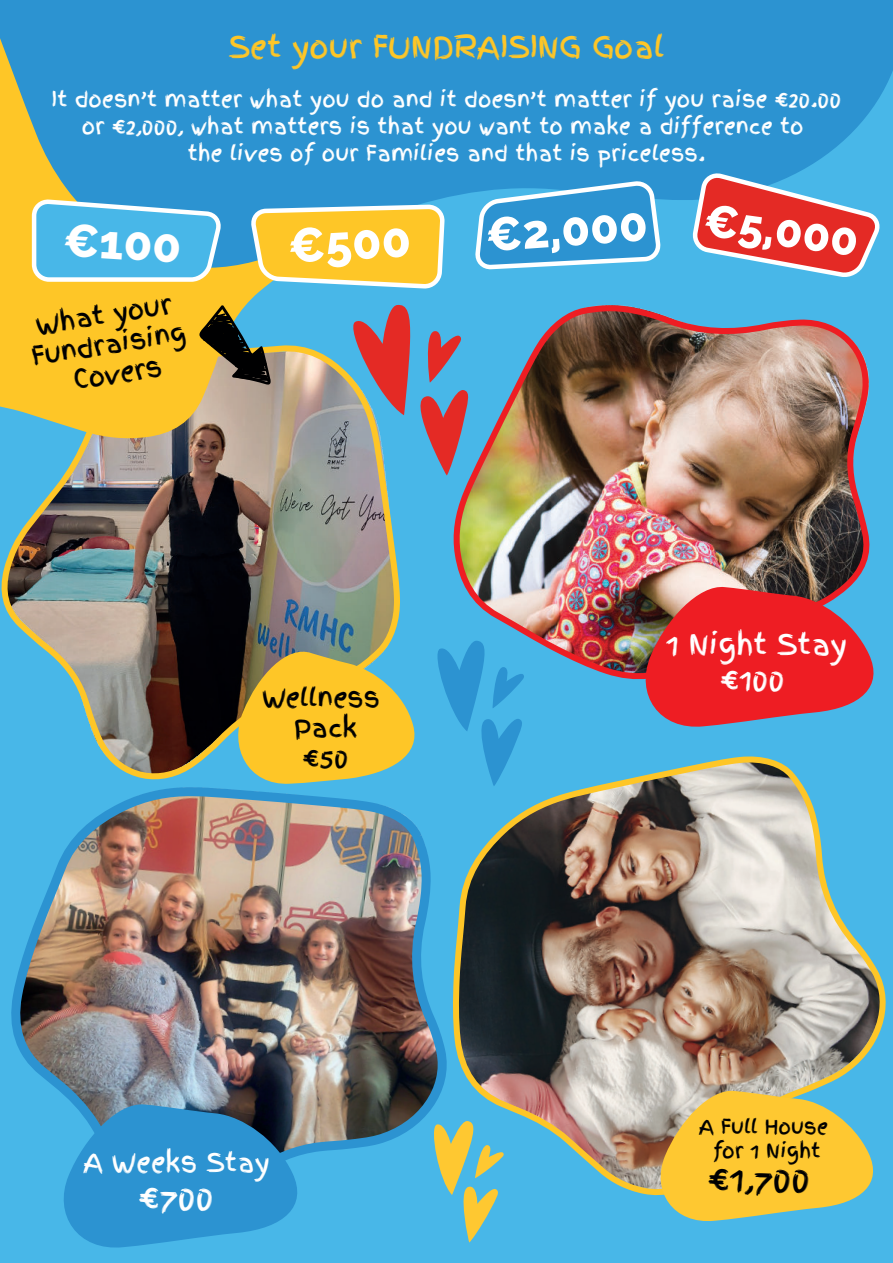
<style>
.page{position:relative;width:893px;height:1263px;background:#48b7e8}
.page>*{position:absolute;margin:0;border:0;box-sizing:border-box;transform-origin:0 0}
.t1{font:800 48px "Raleway";color:#fff}
.t2{font:800 46.95px "Raleway";color:#fff}
.t3{font:800 45.45px "Raleway";color:#fff}
.t4{font:36.6px "Finger Paint";color:#fff}
.t5{font:32.7px "Finger Paint";color:#000001}
.t6{font:31.5px "Finger Paint";color:#fff}
.t7{font:30px "Finger Paint";color:#fec627}
.t8{font:28.5px/35px "Finger Paint";color:#fff;text-align:center}
.t9{font:25.8px "Finger Paint";color:#fff}
.t10{font:25.5px/30px "Finger Paint";color:#000001;text-align:center}
.t11{font:25.35px/30px "Finger Paint";color:#000001;text-align:center}
.t12{font:21px/27px "Finger Paint";color:#fff;text-align:center}
.t13{font:19.8px/23.9px "Finger Paint";color:#000001;text-align:center}
</style>
<div class="page">
<img style="left:1px;top:363px;width:398px;height:403px">
<svg style="left:228px;top:644px;width:187px;height:122px;background:#cbb143"></svg>
<svg style="left:0;top:278px;width:337px;height:160px;background:#d7bc56"></svg>
<img style="left:116px;top:766px;width:276px;height:17px">
<img style="left:11px;top:783px;width:421px;height:370px">
<img style="left:432px;top:1012px;width:15px;height:96px">
<img style="left:453px;top:756px;width:433px;height:439px">
<svg style="left:0;top:0;width:893px;height:278px;background:#3797ca"></svg>
<svg style="left:651px;top:1088px;width:232px;height:133px"></svg>
<svg style="left:252px;top:206px;width:195px;height:85px;background:#e9cb57"></svg>
<svg style="left:476px;top:178px;width:188px;height:94px;background:#49a4d9"></svg>
<svg style="left:694px;top:174px;width:187px;height:102px"></svg>
<svg style="left:30px;top:201px;width:190px;height:83px"></svg>
<svg style="left:53px;top:1102px;width:255px;height:146px"></svg>
<svg style="left:344px;top:304px;width:104px;height:172px"></svg>
<svg style="left:199px;top:305px;width:72px;height:80px"></svg>
<img style="left:448px;top:305px;width:422px;height:375px">
<svg style="left:430px;top:640px;width:96px;height:147px"></svg>
<svg style="left:429px;top:1120px;width:76px;height:123px"></svg>
<svg style="left:635px;top:584px;width:239px;height:143px;background:#c63e48"></svg>
<h3 class="t7" style="left:229px;top:30px;width:437px">Set your FUNDRAISING Goal</h3>
<p class="t12" style="left:52px;top:88px;width:791px">It doesn’t matter what you do and it doesn’t matter if you raise €20.00 or €2,000, what matters is that you want to make a difference to<br>the lives of our Families and that is priceless.</p>
<h2 class="t2" style="left:65px;top:222px;width:120px;rotate:4deg">€100</h2>
<p class="t10" style="left:25px;top:314px;width:157px;rotate:-9deg">What your<br>Fundraising<br>Covers</p>
<h1 class="t1" style="left:287px;top:228px;width:124px;rotate:-3deg">€500</h1>
<h2 class="t2" style="left:485px;top:218px;width:163px;rotate:-4deg">€2,000</h2>
<h3 class="t3" style="left:707px;top:203px;width:157px;rotate:8deg">€5,000</h3>
<p class="t11" style="left:262px;top:685px;width:119px">Wellness<br>Pack<br>€50</p>
<h3 class="t8" style="left:666px;top:630px;width:183px">1 Night Stay €100</h3>
<h3 class="t4" style="left:723px;top:660px;width:69px">€85</h3>
<p class="t9" style="left:83px;top:1148px;width:188px">A Weeks Stay</p>
<h3 class="t6" style="left:139px;top:1179px;width:76px">€700</h3>
<p class="t13" style="left:699px;top:1116px;width:131px">A Full House for 1 Night</p>
<h3 class="t5" style="left:708px;top:1161px;width:103px">€1,700</h3>
</div>
